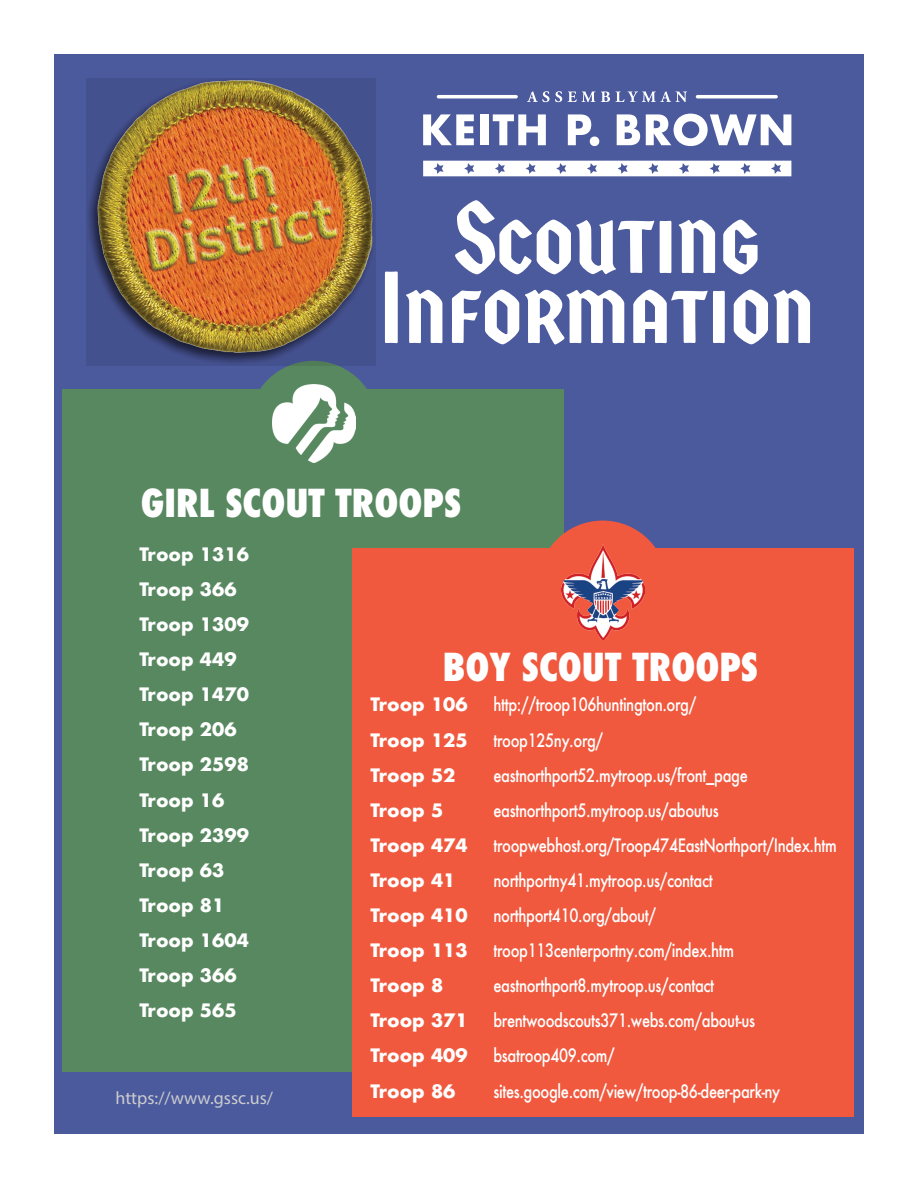
<style>
.page{position:relative;width:918px;height:1188px;background:#fff}
.page>*{position:absolute;margin:0;border:0;box-sizing:border-box;transform-origin:0 0}
.t1{font:101.85px "Cinder";color:#fff}
.t2{font:800 condensed 37.5px "Futura";color:#fff}
.t3{font:500 18px "Futura";letter-spacing:-.025em;color:#fff;scale:.82 1}
.t4{font:700 18px/35.1px "Futura";color:#fff}
.t5{font:18px "Myriad Pro";color:#cbccce}
</style>
<div class="page">
<div style="left:54px;top:54px;width:810px;height:1080px;background:#4b599d"></div>
<div style="left:63px;top:389px;width:501px;height:682px;background:#588860"></div>
<div style="left:249px;top:361px;width:129px;height:129px;background:#588860;border-radius:50%"></div>
<div style="left:352px;top:549px;width:501px;height:568px;background:#f0593e"></div>
<div style="left:538px;top:521px;width:129px;height:129px;background:#f0593e;border-radius:50%"></div>
<svg style="left:86px;top:78px;width:290px;height:287px;fill:#44518f"></svg>
<img style="left:97px;top:78px;width:277px;height:277px">
<img style="left:561px;top:545px;width:83px;height:95px">
<img style="left:272px;top:384px;width:83px;height:78px">
<svg style="left:527px;top:91px;width:35px;height:11px"></svg>
<svg style="left:568px;top:91px;width:119px;height:11px"></svg>
<hr style="left:437px;top:95px;width:81px;height:3px;background:#fff;border-radius:2px">
<hr style="left:696px;top:95px;width:82px;height:3px;background:#fff;border-radius:2px">
<svg style="left:423px;top:114px;width:51px;height:31px"></svg>
<div style="left:480px;top:114px;width:8px;height:31px;background:#fff"></div>
<svg style="left:493px;top:114px;width:53px;height:31px"></svg>
<svg style="left:568px;top:114px;width:31px;height:32px"></svg>
<svg style="left:617px;top:114px;width:23px;height:31px"></svg>
<svg style="left:646px;top:114px;width:145px;height:32px"></svg>
<svg style="left:423px;top:161px;width:368px;height:15px;background:#eceef5"></svg>
<h1 class="t1" style="left:454px;top:178px;width:307px">Scouting</h1>
<h1 class="t1" style="left:379px;top:249px;width:437px">Information</h1>
<h2 class="t2" style="left:141px;top:477px;width:322px">GIRL SCOUT TROOPS</h2>
<p class="t4" style="left:139px;top:537px;width:111px">Troop 1316<br>Troop 366<br>Troop 1309<br>Troop 449<br>Troop 1470<br>Troop 206<br>Troop 2598<br>Troop 16<br>Troop 2399<br>Troop 63<br>Troop 81<br>Troop 1604<br>Troop 366<br>Troop 565</p>
<h2 class="t2" style="left:443px;top:641px;width:317px">BOY SCOUT TROOPS</h2>
<p class="t4" style="left:370px;top:687px;width:99px">Troop 106</p>
<p class="t3" style="left:493px;top:692px;width:249px">http://troop106huntington.org/</p>
<p class="t4" style="left:370px;top:722px;width:99px">Troop 125</p>
<p class="t3" style="left:493px;top:728px;width:135px">troop125ny.org/</p>
<p class="t4" style="left:370px;top:757px;width:87px">Troop 52</p>
<p class="t3" style="left:493px;top:763px;width:312px">eastnorthport52.mytroop.us/front_page</p>
<p class="t4" style="left:370px;top:792px;width:74px">Troop 5</p>
<p class="t3" style="left:493px;top:798px;width:277px">eastnorthport5.mytroop.us/aboutus</p>
<p class="t4" style="left:370px;top:828px;width:99px">Troop 474</p>
<p class="t3" style="left:493px;top:833px;width:420px">troopwebhost.org/Troop474EastNorthport/Index.htm</p>
<p class="t4" style="left:370px;top:863px;width:87px">Troop 41</p>
<p class="t3" style="left:493px;top:868px;width:269px">northportny41.mytroop.us/contact</p>
<p class="t4" style="left:370px;top:898px;width:99px">Troop 410</p>
<p class="t3" style="left:493px;top:903px;width:200px">northport410.org/about/</p>
<p class="t4" style="left:370px;top:933px;width:99px">Troop 113</p>
<p class="t3" style="left:493px;top:938px;width:295px">troop113centerportny.com/index.htm</p>
<p class="t4" style="left:370px;top:968px;width:74px">Troop 8</p>
<p class="t3" style="left:493px;top:973px;width:271px">eastnorthport8.mytroop.us/contact</p>
<p class="t4" style="left:370px;top:1003px;width:99px">Troop 371</p>
<p class="t3" style="left:493px;top:1008px;width:321px">brentwoodscouts371.webs.com/about-us</p>
<p class="t4" style="left:370px;top:1038px;width:99px">Troop 409</p>
<p class="t3" style="left:493px;top:1043px;width:150px">bsatroop409.com/</p>
<p class="t4" style="left:370px;top:1073px;width:87px">Troop 86</p>
<p class="t3" style="left:493px;top:1079px;width:351px">sites.google.com/view/troop-86-deer-park-ny</p>
<p class="t5" style="left:115px;top:1087px;width:159px">https://www.gssc.us/</p>
</div>
